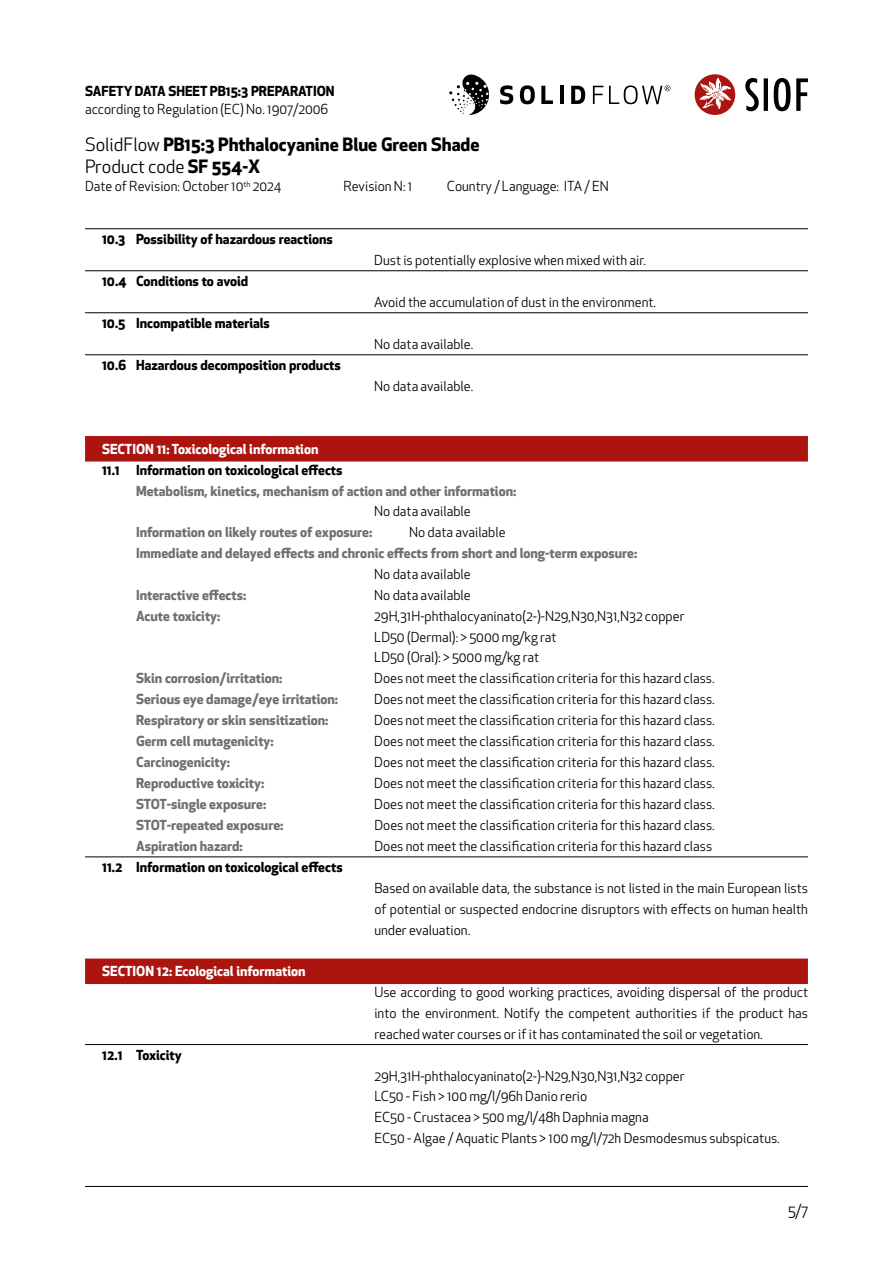
<style>
.page{position:relative;width:893px;height:1263px;background:#fff}
.page>*{position:absolute;margin:0;border:0;box-sizing:border-box;transform-origin:0 0}
.t1{font:700 18px/22.5px "Apex New";color:#000}
.t2{font:15px "Apex New";color:#000}
.t3{font:13.5px/20.9px "Apex New";color:#000}
.t4{font:700 13.5px "Apex New";color:#706f6f}
.t5{font:700 13.5px "Apex New";color:#000}
.t6{font:700 13.5px "Apex New";color:#fff}
.s1{font-weight:400}
</style>
<div class="page">
<hr style="left:85px;top:1186px;width:723px;height:1px;background:#000">
<hr style="left:85px;top:228px;width:723px;height:1px;background:#000">
<hr style="left:85px;top:270px;width:723px;height:1px;background:#000">
<hr style="left:85px;top:312px;width:723px;height:1px;background:#000">
<hr style="left:85px;top:354px;width:723px;height:1px;background:#000">
<div style="left:85px;top:436px;width:723px;height:25px;background:#ac1410"></div>
<hr style="left:85px;top:856px;width:723px;height:1px;background:#000">
<div style="left:85px;top:958px;width:723px;height:26px;background:#ac1410"></div>
<hr style="left:85px;top:1044px;width:723px;height:1px;background:#000">
<div style="left:695px;top:74px;width:40px;height:41px;background:#ac1410;border-radius:50%"></div>
<svg style="left:699px;top:78px;width:32px;height:31px"></svg>
<svg style="left:745px;top:78px;width:63px;height:33px"></svg>
<svg style="left:449px;top:74px;width:40px;height:41px"></svg>
<svg style="left:500px;top:85px;width:13px;height:19px"></svg>
<svg style="left:520px;top:85px;width:15px;height:19px"></svg>
<svg style="left:541px;top:86px;width:12px;height:18px"></svg>
<svg style="left:560px;top:86px;width:3px;height:18px"></svg>
<svg style="left:571px;top:86px;width:14px;height:18px"></svg>
<svg style="left:593px;top:86px;width:10px;height:18px"></svg>
<svg style="left:609px;top:85px;width:61px;height:19px"></svg>
<p class="t5" style="left:85px;top:81px;width:251px">SAFETY DATA SHEET PB15:3 PREPARATION</p>
<p class="t3" style="left:85px;top:98px;width:245px">according to Regulation (EC) No. 1907/2006</p>
<h1 class="t1" style="left:85px;top:132px;width:396px"><span class="s1">SolidFlow</span> PB15:3 Phthalocyanine Blue Green Shade<br><span class="s1">Product code</span> SF 554-X</h1>
<p class="t3" style="left:85px;top:176px;width:198px">Date of Revision: October 10<sup>th</sup> 2024</p>
<p class="t3" style="left:343px;top:176px;width:70px">Revision N: 1</p>
<p class="t3" style="left:447px;top:176px;width:164px">Country / Language: ITA / EN</p>
<p class="t5" style="left:102px;top:229px;width:232px">10.3 Possibility of hazardous reactions</p>
<p class="t5" style="left:102px;top:271px;width:148px">10.4 Conditions to avoid</p>
<p class="t5" style="left:102px;top:313px;width:169px">10.5 Incompatible materials</p>
<p class="t5" style="left:102px;top:355px;width:240px">10.6 Hazardous decomposition products</p>
<p class="t3" style="left:374px;top:250px;width:273px">Dust is potentially explosive when mixed with air.</p>
<p class="t3" style="left:374px;top:292px;width:283px">Avoid the accumulation of dust in the environment.</p>
<p class="t3" style="left:374px;top:334px;width:101px">No data available.</p>
<p class="t3" style="left:374px;top:376px;width:101px">No data available.</p>
<p class="t6" style="left:102px;top:439px;width:218px">SECTION 11: Toxicological information</p>
<p class="t5" style="left:102px;top:460px;width:242px">11.1 Information on toxicological effects</p>
<p class="t4" style="left:136px;top:481px;width:382px">Metabolism, kinetics, mechanism of action and other information:</p>
<p class="t3" style="left:374px;top:501px;width:98px">No data available</p>
<p class="t4" style="left:136px;top:523px;width:238px">Information on likely routes of exposure:</p>
<p class="t3" style="left:409px;top:522px;width:98px">No data available</p>
<p class="t4" style="left:136px;top:543px;width:503px">Immediate and delayed effects and chronic effects from short and long-term exposure:</p>
<p class="t3" style="left:374px;top:564px;width:98px">No data available</p>
<p class="t4" style="left:136px;top:585px;width:112px">Interactive effects:</p>
<p class="t3" style="left:374px;top:584px;width:98px">No data available</p>
<p class="t4" style="left:136px;top:606px;width:86px">Acute toxicity:</p>
<p class="t3" style="left:374px;top:605px;width:312px">29H,31H-phthalocyaninato(2-)-N29,N30,N31,N32 copper<br>LD50 (Dermal): &gt; 5000 mg/kg rat<br>LD50 (Oral): &gt; 5000 mg/kg rat</p>
<p class="t4" style="left:136px;top:668px;width:148px">Skin corrosion/irritation:</p>
<p class="t3" style="left:374px;top:668px;width:342px">Does not meet the classification criteria for this hazard class.</p>
<p class="t4" style="left:136px;top:689px;width:203px">Serious eye damage/eye irritation:</p>
<p class="t3" style="left:374px;top:689px;width:342px">Does not meet the classification criteria for this hazard class.</p>
<p class="t4" style="left:136px;top:710px;width:194px">Respiratory or skin sensitization:</p>
<p class="t3" style="left:374px;top:710px;width:342px">Does not meet the classification criteria for this hazard class.</p>
<p class="t4" style="left:136px;top:731px;width:139px">Germ cell mutagenicity:</p>
<p class="t3" style="left:374px;top:731px;width:342px">Does not meet the classification criteria for this hazard class.</p>
<p class="t4" style="left:136px;top:752px;width:95px">Carcinogenicity:</p>
<p class="t3" style="left:374px;top:752px;width:342px">Does not meet the classification criteria for this hazard class.</p>
<p class="t4" style="left:136px;top:773px;width:130px">Reproductive toxicity:</p>
<p class="t3" style="left:374px;top:773px;width:342px">Does not meet the classification criteria for this hazard class.</p>
<p class="t4" style="left:136px;top:794px;width:132px">STOT-single exposure:</p>
<p class="t3" style="left:374px;top:794px;width:342px">Does not meet the classification criteria for this hazard class.</p>
<p class="t4" style="left:136px;top:815px;width:149px">STOT-repeated exposure:</p>
<p class="t3" style="left:374px;top:815px;width:342px">Does not meet the classification criteria for this hazard class.</p>
<p class="t4" style="left:136px;top:836px;width:108px">Aspiration hazard:</p>
<p class="t3" style="left:374px;top:836px;width:339px">Does not meet the classification criteria for this hazard class</p>
<p class="t5" style="left:102px;top:857px;width:242px">11.2 Information on toxicological effects</p>
<p class="t3" style="left:374px;top:878px;width:435px;text-align:justify">Based on available data, the substance is not listed in the main European lists of potential or suspected endocrine disruptors with effects on human health under evaluation.</p>
<p class="t6" style="left:102px;top:962px;width:205px">SECTION 12: Ecological information</p>
<p class="t3" style="left:374px;top:982px;width:435px;text-align:justify">Use according to good working practices, avoiding dispersal of the product into the environment. Notify the competent authorities if the product has reached water courses or if it has contaminated the soil or vegetation.</p>
<p class="t5" style="left:102px;top:1045px;width:81px">12.1 Toxicity</p>
<p class="t3" style="left:374px;top:1065px;width:407px">29H,31H-phthalocyaninato(2-)-N29,N30,N31,N32 copper<br>LC50 - Fish &gt; 100 mg/l/96h Danio rerio<br>EC50 - Crustacea &gt; 500 mg/l/48h Daphnia magna<br>EC50 - Algae / Aquatic Plants &gt; 100 mg/l/72h Desmodesmus subspicatus.</p>
<p class="t2" style="left:788px;top:1201px;width:21px">5/7</p>
</div>
